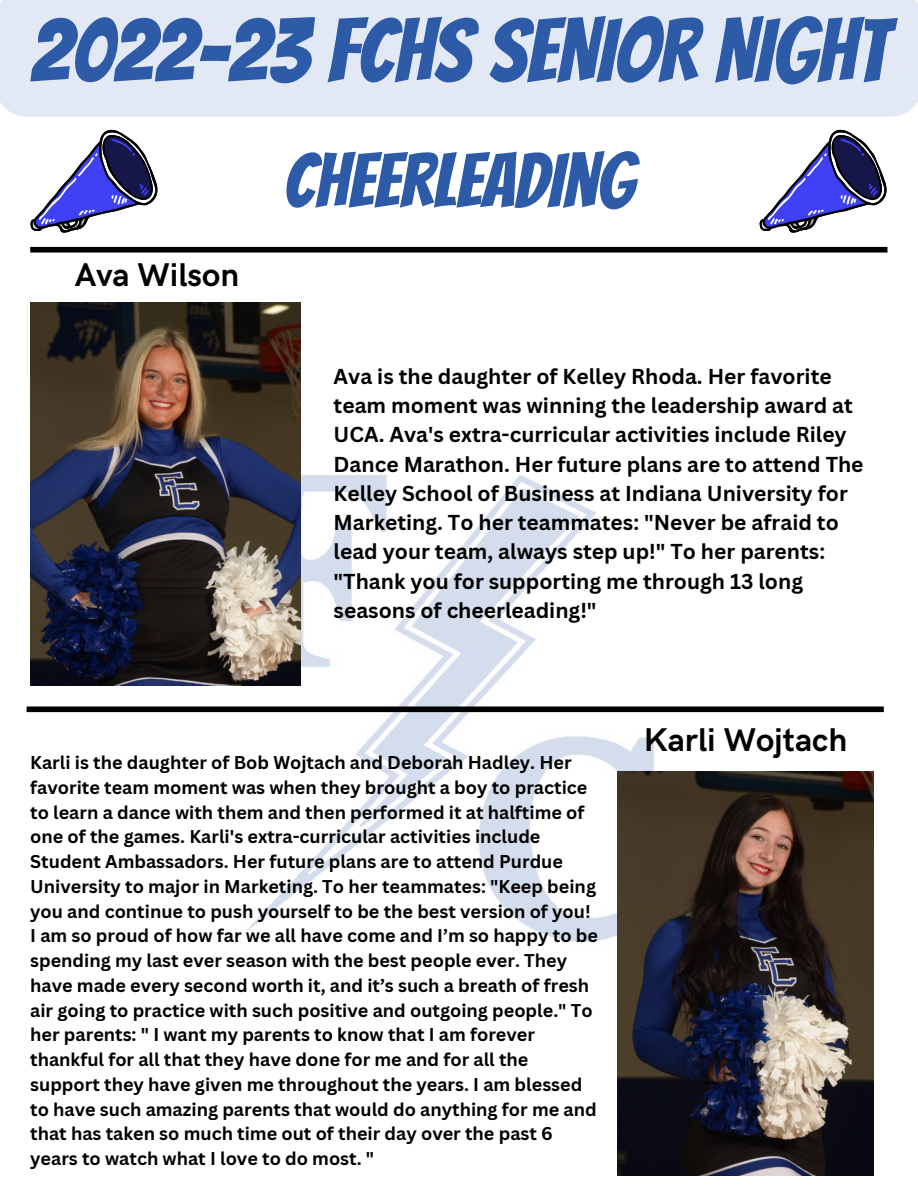
<style>
.page{position:relative;width:918px;height:1188px;background:#fff}
.page>*{position:absolute;margin:0;border:0;box-sizing:border-box;transform-origin:0 0}
.t1{font:88.5px "Bangers";color:#2e5ba7}
.t2{font:75.45px "Bangers";color:#2e5ba7}
.t3{font:700 33px "HK Grotesk";color:#000}
.t4{font:700 21px/29.2px "Canva Sans";color:#000}
.t5{font:700 18px/24.8px "Canva Sans";color:#000}
</style>
<div class="page">
<div style="left:30px;top:247px;width:857px;height:6px;background:#000"></div>
<img style="left:157px;top:414px;width:567px;height:584px">
<div style="left:27px;top:706px;width:857px;height:6px;background:#000"></div>
<svg style="left:30px;top:129px;width:128px;height:104px"></svg>
<svg style="left:759px;top:129px;width:128px;height:104px"></svg>
<img style="left:30px;top:303px;width:270px;height:382px">
<img style="left:618px;top:772px;width:255px;height:404px">
<div style="left:0;top:0;width:918px;height:117px;background:#e2e9f4"></div>
<h1 class="t1" style="left:30px;top:4px;width:859px">2022-23 FCHS SENIOR NIGHT</h1>
<h3 class="t3" style="left:75px;top:256px;width:166px">Ava Wilson</h3>
<h2 class="t2" style="left:284px;top:141px;width:352px">CHEERLEADING</h2>
<p class="t4" style="left:334px;top:361px;width:531px">Ava is the daughter of Kelley Rhoda. Her favorite team moment was winning the leadership award at UCA. Ava's extra-curricular activities include Riley Dance Marathon. Her future plans are to attend The Kelley School of Business at Indiana University for Marketing. To her teammates: "Never be afraid to lead your team, always step up!" To her parents: "Thank you for supporting me through 13 long seasons of cheerleading!"</p>
<p class="t5" style="left:30px;top:750px;width:569px">Karli is the daughter of Bob Wojtach and Deborah Hadley. Her favorite team moment was when they brought a boy to practice to learn a dance with them and then performed it at halftime of one of the games. Karli's extra-curricular activities include Student Ambassadors. Her future plans are to attend Purdue University to major in Marketing. To her teammates: "Keep being you and continue to push yourself to be the best version of you!<br>I am so proud of how far we all have come and I’m so happy to be spending my last ever season with the best people ever. They have made every second worth it, and it’s such a breath of fresh air going to practice with such positive and outgoing people." To her parents: " I want my parents to know that I am forever thankful for all that they have done for me and for all the support they have given me throughout the years. I am blessed to have such amazing parents that would do anything for me and that has taken so much time out of their day over the past 6 years to watch what I love to do most. "</p>
<h3 class="t3" style="left:644px;top:722px;width:205px">Karli Wojtach</h3>
</div>
